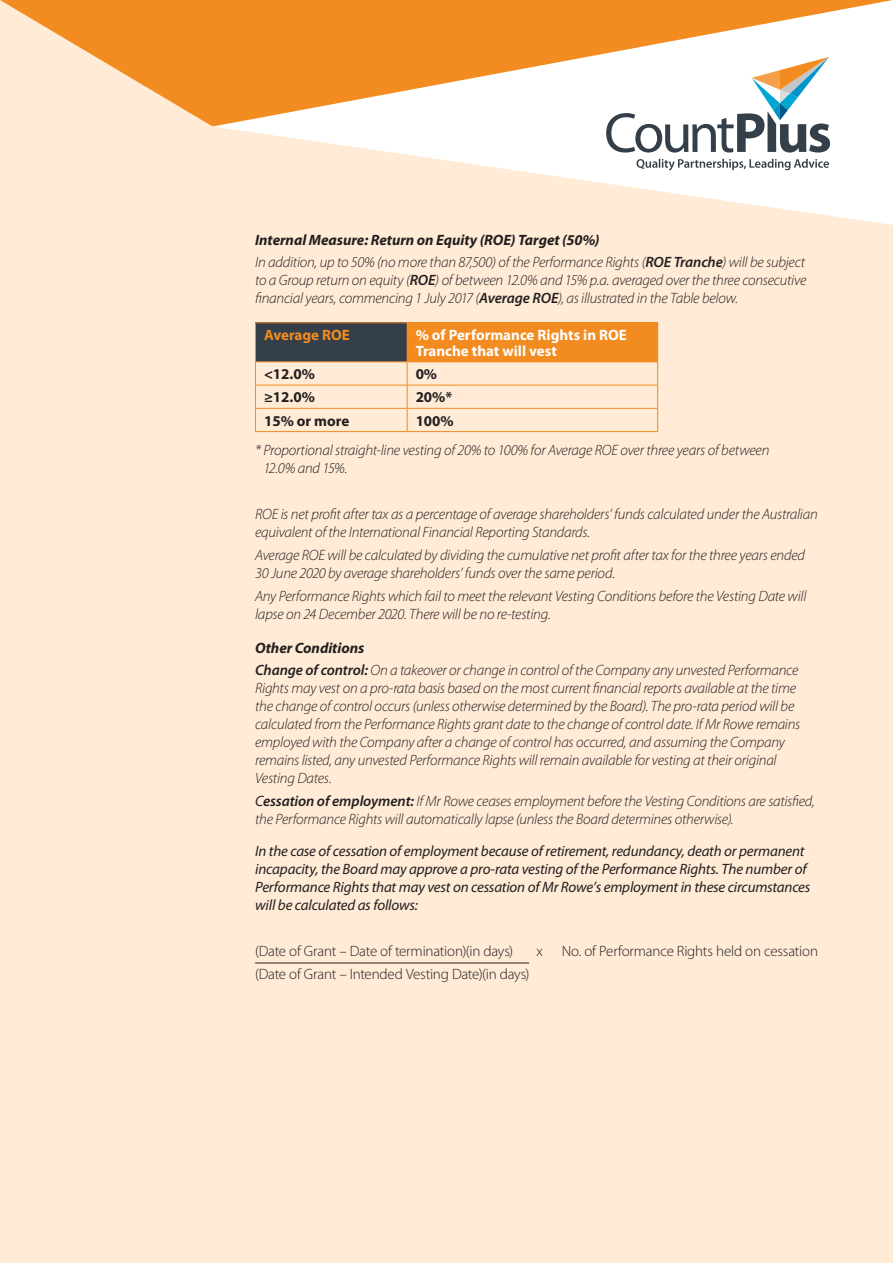
<style>
.page{position:relative;width:893px;height:1263px;background:#fff}
.page>*{position:absolute;margin:0;border:0;box-sizing:border-box;transform-origin:0 0}
.t1{font:italic 300 15px/18px "Myriad Pro";letter-spacing:-.015em;color:#231f20}
.t2{font:italic 15px/18px "Myriad Pro";letter-spacing:-.015em;color:#231f20}
.t3{font:300 15px "Myriad Pro";letter-spacing:-.015em;color:#231f20}
.t4{font:700 15px/15.8px "Myriad Pro";color:#fff}
.t5{font:700 15px "Myriad Pro";color:#231f20}
.t6{font:700 15px "Myriad Pro";color:#f28c20}
.s1{font-weight:700}
.s2{font-weight:600}
.s3{font-weight:400}
</style>
<div class="page">
<div style="left:0;top:126px;width:893px;height:1137px;background:#ffebd6"></div>
<svg style="left:636px;top:159px;width:193px;height:11px"></svg>
<svg style="left:606px;top:126px;width:224px;height:27px"></svg>
<svg style="left:0;top:0;width:893px;height:126px;fill:#f28c20"></svg>
<hr style="left:255px;top:962px;width:274px;height:1px;background:#231f20">
<div style="left:255px;top:323px;width:152px;height:39px;background:#343f49"></div>
<div style="left:407px;top:323px;width:251px;height:39px;background:#f28c20"></div>
<hr style="left:255px;top:323px;width:1px;height:38px;background:#f28c20">
<hr style="left:255px;top:322px;width:152px;height:1px;background:#f28c20">
<hr style="left:407px;top:322px;width:251px;height:1px;background:#f28c20">
<hr style="left:255px;top:361px;width:152px;height:1px;background:#f28c20">
<svg style="left:255px;top:362px;width:1px;height:69px"></svg>
<hr style="left:255px;top:385px;width:152px;height:1px;background:#f28c20">
<hr style="left:255px;top:408px;width:152px;height:1px;background:#f28c20">
<hr style="left:255px;top:431px;width:152px;height:1px;background:#f28c20">
<svg style="left:407px;top:362px;width:1px;height:69px"></svg>
<hr style="left:407px;top:385px;width:251px;height:1px;background:#f28c20">
<svg style="left:657px;top:362px;width:1px;height:69px"></svg>
<hr style="left:407px;top:408px;width:251px;height:1px;background:#f28c20">
<hr style="left:407px;top:431px;width:251px;height:1px;background:#f28c20">
<p class="t1" style="left:255px;top:229px;width:552px;line-height:22.2px"><span class="s1">Internal Measure: Return on Equity (ROE) Target (50%)<br></span>In addition, up to 50% (no more than 87,500) of the Performance Rights (<span class="s2">ROE Tranche</span>) will be subject</p>
<p class="t1" style="left:255px;top:271px;width:553px">to a Group return on equity (<span class="s2">ROE</span>) of between 12.0% and 15% p.a. averaged over the three consecutive financial years, commencing 1 July 2017 (<span class="s2">Average ROE</span>), as illustrated in the Table below.</p>
<p class="t6" style="left:264px;top:325px;width:87px">Average ROE</p>
<p class="t4" style="left:416px;top:327px;width:213px">% of Performance Rights in ROE<br>Tranche that will vest</p>
<p class="t5" style="left:264px;top:364px;width:53px">&lt;12.0%</p>
<p class="t5" style="left:416px;top:364px;width:23px">0%</p>
<p class="t5" style="left:264px;top:387px;width:53px">≥12.0%</p>
<p class="t5" style="left:416px;top:387px;width:38px">20%*</p>
<p class="t5" style="left:264px;top:411px;width:87px">15% or more</p>
<p class="t5" style="left:416px;top:411px;width:40px">100%</p>
<p class="t1" style="left:263px;top:441px;width:508px;text-indent:-8px">* Proportional straight-line vesting of 20% to 100% for Average ROE over three years of between<br>12.0% and 15%.</p>
<p class="t1" style="left:255px;top:505px;width:564px">ROE is net profit after tax as a percentage of average shareholders’ funds calculated under the Australian equivalent of the International Financial Reporting Standards.</p>
<p class="t1" style="left:255px;top:546px;width:552px">Average ROE will be calculated by dividing the cumulative net profit after tax for the three years ended<br>30 June 2020 by average shareholders’ funds over the same period.</p>
<p class="t1" style="left:255px;top:587px;width:553px">Any Performance Rights which fail to meet the relevant Vesting Conditions before the Vesting Date will lapse on 24 December 2020. There will be no re-testing.</p>
<p class="t1" style="left:255px;top:636px;width:545px;line-height:22.2px"><span class="s1">Other Conditions<br></span><span class="s2">Change of control:</span> On a takeover or change in control of the Company any unvested Performance</p>
<p class="t1" style="left:255px;top:679px;width:547px">Rights may vest on a pro-rata basis based on the most current financial reports available at the time the change of control occurs (unless otherwise determined by the Board). The pro-rata period will be calculated from the Performance Rights grant date to the change of control date. If Mr Rowe remains employed with the Company after a change of control has occurred, and assuming the Company remains listed, any unvested Performance Rights will remain available for vesting at their original Vesting Dates.</p>
<p class="t1" style="left:255px;top:792px;width:561px"><span class="s3">C</span><span class="s2">essation of employment:</span> If Mr Rowe ceases employment before the Vesting Conditions are satisfied, the Performance Rights will automatically lapse (unless the Board determines otherwise).</p>
<p class="t2" style="left:255px;top:841px;width:557px">In the case of cessation of employment because of retirement, redundancy, death or permanent incapacity, the Board may approve a pro-rata vesting of the Performance Rights. The number of Performance Rights that may vest on cessation of Mr Rowe’s employment in these circumstances will be calculated as follows:</p>
<p class="t3" style="left:255px;top:942px;width:260px">(Date of Grant – Date of termination)(in days)</p>
<p class="t3" style="left:537px;top:942px;width:283px">x No. of Performance Rights held on cessation</p>
<p class="t3" style="left:255px;top:965px;width:276px">(Date of Grant – Intended Vesting Date)(in days)</p>
</div>
